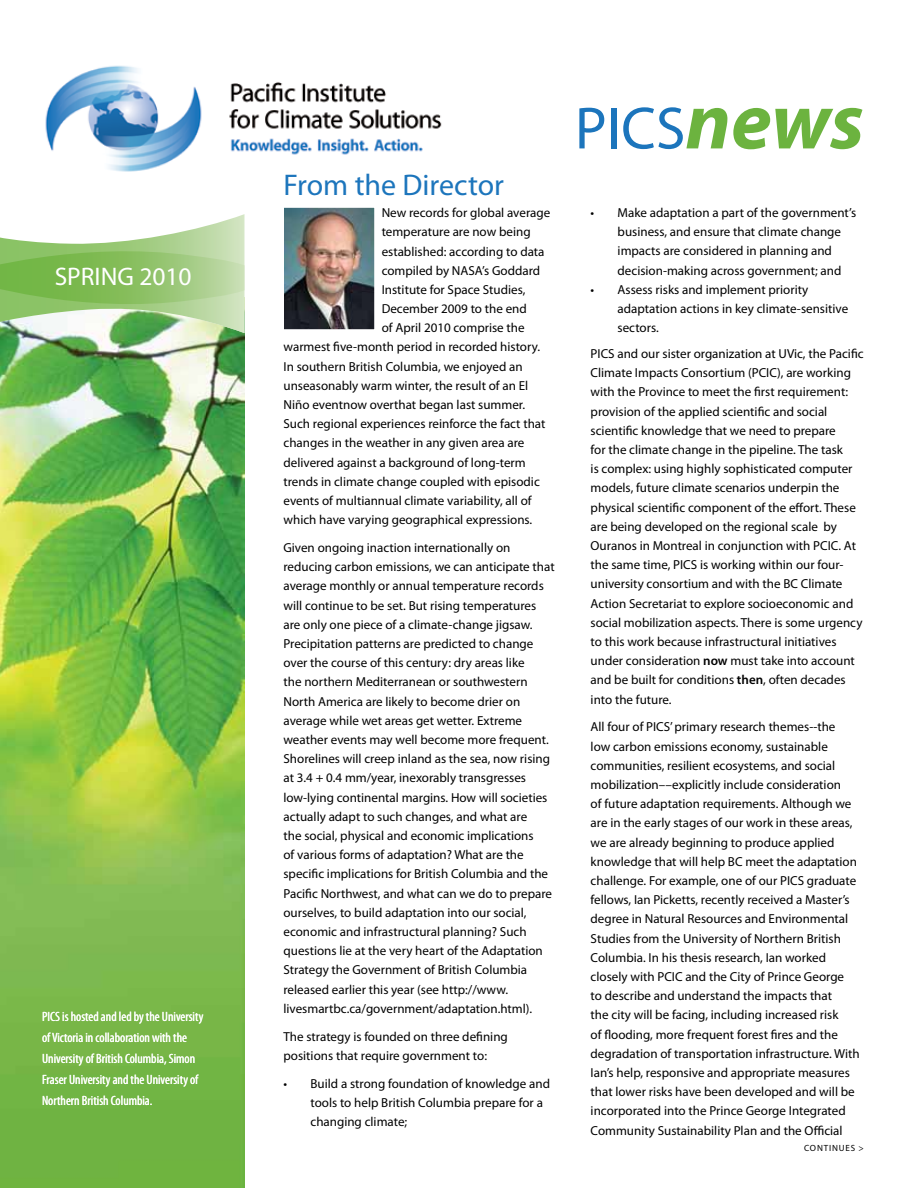
<style>
.page{position:relative;width:918px;height:1188px;background:#fff}
.page>*{position:absolute;margin:0;border:0;box-sizing:border-box;transform-origin:0 0}
.t1{font:60px "Myriad Pro";color:#1c75bc}
.t2{font:30px "Myriad Pro";color:#1c75bc}
.t3{font:25.5px "Myriad Pro";color:#fff}
.t4{font:condensed 13.5px/21px "Myriad Pro";color:#fff}
.t5{font:13.05px/19.2px "Myriad Pro";color:#000}
.t6{font:9px "Myriad Pro";color:#000}
.s1{font-weight:700;font-style:italic;font-size:81px;color:#6cb33f}
.s2{font-weight:600}
</style>
<div class="page">
<img style="left:0;top:333px;width:244px;height:855px">
<svg style="left:0;top:214px;width:244px;height:119px"></svg>
<img style="left:45px;top:65px;width:397px;height:107px">
<img style="left:285px;top:209px;width:88px;height:119px">
<div style="left:283px;top:207px;width:92px;height:123px;border:1px solid #fff"></div>
<h3 class="t3" style="left:55px;top:261px;width:138px">SPRING 2010</h3>
<p class="t4" style="left:42px;top:1006px;width:163px">PICS is hosted and led by the University of Victoria in collaboration with the University of British Columbia, Simon Fraser University and the University of Northern British Columbia.</p>
<h2 class="t2" style="left:284px;top:166px;width:222px">From the Director</h2>
<p class="t5" style="left:382px;top:203px;width:170px">New records for global average</p>
<p class="t5" style="left:382px;top:222px;width:150px">temperature are now being</p>
<p class="t5" style="left:382px;top:241px;width:164px">established: according to data</p>
<p class="t5" style="left:382px;top:261px;width:160px">compiled by NASA’s Goddard</p>
<p class="t5" style="left:382px;top:280px;width:145px">Institute for Space Studies,</p>
<p class="t5" style="left:382px;top:299px;width:147px">December 2009 to the end</p>
<p class="t5" style="left:382px;top:318px;width:145px">of April 2010 comprise the</p>
<p class="t5" style="left:283px;top:337px;width:258px">warmest five-month period in recorded history.</p>
<p class="t5" style="left:283px;top:357px;width:241px">In southern British Columbia, we enjoyed an</p>
<p class="t5" style="left:283px;top:376px;width:246px">unseasonably warm winter, the result of an El</p>
<p class="t5" style="left:283px;top:395px;width:243px">Niño eventnow overthat began last summer.</p>
<p class="t5" style="left:283px;top:414px;width:264px">Such regional experiences reinforce the fact that</p>
<p class="t5" style="left:283px;top:433px;width:242px">changes in the weather in any given area are</p>
<p class="t5" style="left:283px;top:452px;width:244px">delivered against a background of long-term</p>
<p class="t5" style="left:283px;top:472px;width:258px">trends in climate change coupled with episodic</p>
<p class="t5" style="left:283px;top:491px;width:250px">events of multiannual climate variability, all of</p>
<p class="t5" style="left:283px;top:510px;width:250px">which have varying geographical expressions.</p>
<p class="t5" style="left:283px;top:538px;width:273px">Given ongoing inaction internationally on reducing carbon emissions, we can anticipate that average monthly or annual temperature records will continue to be set. But rising temperatures are only one piece of a climate-change jigsaw.<br>Precipitation patterns are predicted to change over the course of this century: dry areas like<br>the northern Mediterranean or southwestern North America are likely to become drier on average while wet areas get wetter. Extreme weather events may well become more frequent.<br>Shorelines will creep inland as the sea, now rising at 3.4 + 0.4 mm/year, inexorably transgresses low-lying continental margins. How will societies actually adapt to such changes, and what are<br>the social, physical and economic implications<br>of various forms of adaptation? What are the specific implications for British Columbia and the Pacific Northwest, and what can we do to prepare ourselves, to build adaptation into our social, economic and infrastructural planning? Such questions lie at the very heart of the Adaptation Strategy the Government of British Columbia released earlier this year (see http://www. livesmartbc.ca/government/adaptation.html).</p>
<p class="t5" style="left:283px;top:1026px;width:226px">The strategy is founded on three defining positions that require government to:</p>
<p class="t5" style="left:310px;top:1073px;width:241px;text-indent:-27px">• Build a strong foundation of knowledge and tools to help British Columbia prepare for a changing climate;</p>
<h1 class="t1" style="left:575px;top:91px;width:291px">PICS<span class="s1">news</span></h1>
<p class="t5" style="left:618px;top:203px;width:240px;text-indent:-27px">• Make adaptation a part of the government’s business, and ensure that climate change impacts are considered in planning and decision‐making across government; and</p>
<p class="t5" style="left:618px;top:280px;width:232px;text-indent:-27px">• Assess risks and implement priority adaptation actions in key climate-sensitive sectors.</p>
<p class="t5" style="left:591px;top:344px;width:275px">PICS and our sister organization at UVic, the Pacific Climate Impacts Consortium (PCIC), are working with the Province to meet the first requirement: provision of the applied scientific and social scientific knowledge that we need to prepare<br>for the climate change in the pipeline. The task<br>is complex: using highly sophisticated computer models, future climate scenarios underpin the physical scientific component of the effort. These are being developed on the regional scale by Ouranos in Montreal in conjunction with PCIC. At the same time, PICS is working within our four&shy;university consortium and with the BC Climate Action Secretariat to explore socioeconomic and social mobilization aspects. There is some urgency to this work because infrastructural initiatives under consideration <span class="s2">now</span> must take into account and be built for conditions <span class="s2">then</span>, often decades into the future.</p>
<p class="t5" style="left:591px;top:717px;width:271px">All four of PICS’ primary research themes--the<br>low carbon emissions economy, sustainable communities, resilient ecosystems, and social mobilization––explicitly include consideration<br>of future adaptation requirements. Although we are in the early stages of our work in these areas, we are already beginning to produce applied knowledge that will help BC meet the adaptation challenge. For example, one of our PICS graduate fellows, Ian Picketts, recently received a Master’s degree in Natural Resources and Environmental Studies from the University of Northern British Columbia. In his thesis research, Ian worked closely with PCIC and the City of Prince George<br>to describe and understand the impacts that<br>the city will be facing, including increased risk<br>of flooding, more frequent forest fires and the degradation of transportation infrastructure. With Ian’s help, responsive and appropriate measures that lower risks have been developed and will be incorporated into the Prince George Integrated Community Sustainability Plan and the Official</p>
<p class="t6" style="left:804px;top:1143px;width:7px">continues</p>
<p class="t6" style="left:859px;top:1143px;width:7px">&gt;</p>
</div>
